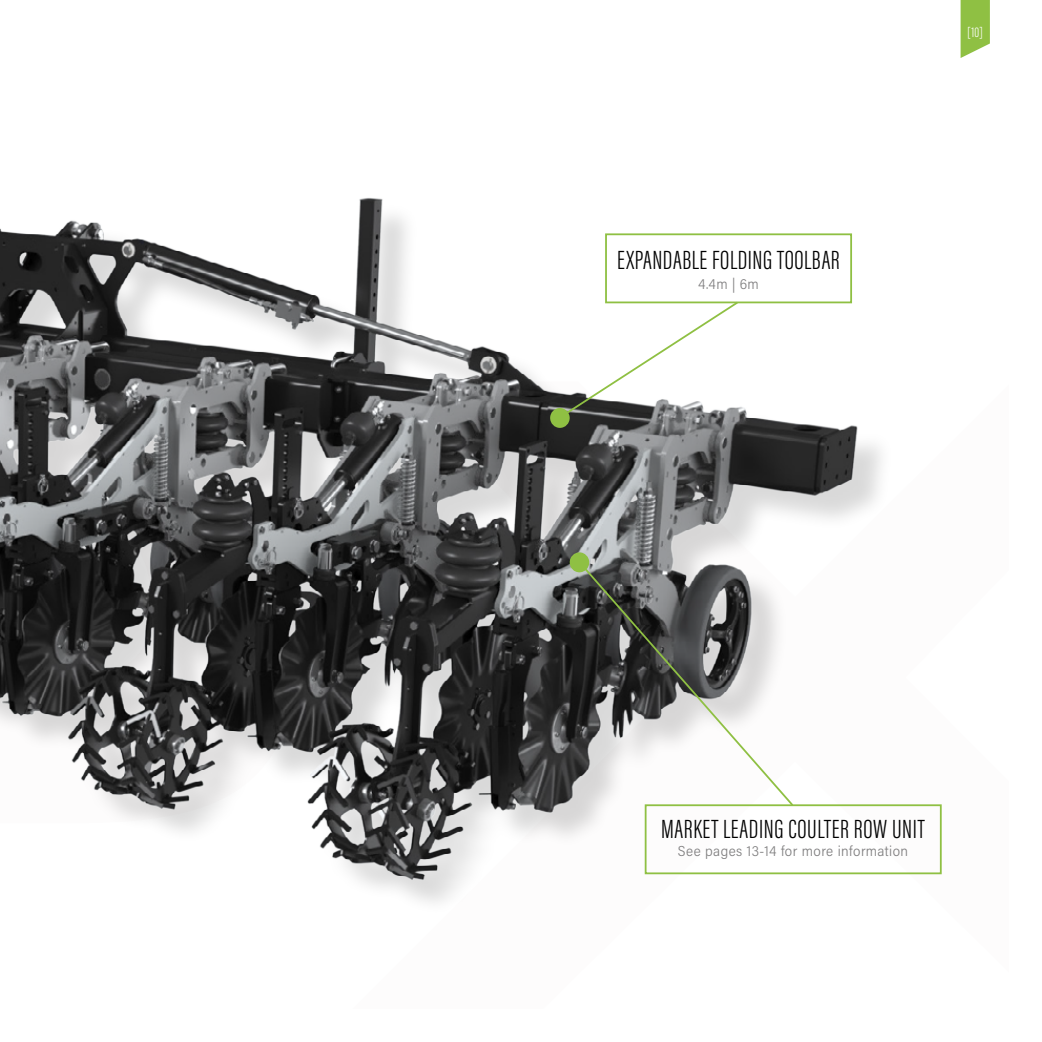
<style>
.page{position:relative;width:1042px;height:1042px;background:#fff}
.page>*{position:absolute;margin:0;border:0;box-sizing:border-box;transform-origin:0 0}
.t1{font:27.12px "Acumin Variable Concept";letter-spacing:.02em;color:#000}
.t2{font:14.53px "Acumin Variable Concept";letter-spacing:.03em;color:#7e7d7e}
.t3{font:14.53px "Acumin Variable Concept";color:#fff}
</style>
<div class="page">
<svg style="left:960px;top:0;width:30px;height:53px"></svg>
<img style="left:0;top:6px;width:971px;height:897px">
<div style="left:645px;top:804px;width:296px;height:70px;border:2px solid #8fc043"></div>
<div style="left:570px;top:552px;width:19px;height:20px;background:#8fc043;border-radius:50%"></div>
<svg style="left:577px;top:560px;width:218px;height:247px"></svg>
<div style="left:550px;top:408px;width:20px;height:20px;background:#8fc043;border-radius:50%"></div>
<svg style="left:558px;top:300px;width:182px;height:120px"></svg>
<p class="t1" style="left:617px;top:241px;width:224px">EXPANDABLE FOLDING TOOLBAR</p>
<p class="t2" style="left:698px;top:274px;width:62px">4.4m | 6m</p>
<p class="t3" style="left:967px;top:22px;width:17px">[10]</p>
<p class="t1" style="left:661px;top:810px;width:265px">MARKET LEADING COULTER ROW UNIT</p>
<p class="t2" style="left:678px;top:841px;width:232px">See pages 13-14 for more information</p>
</div>
